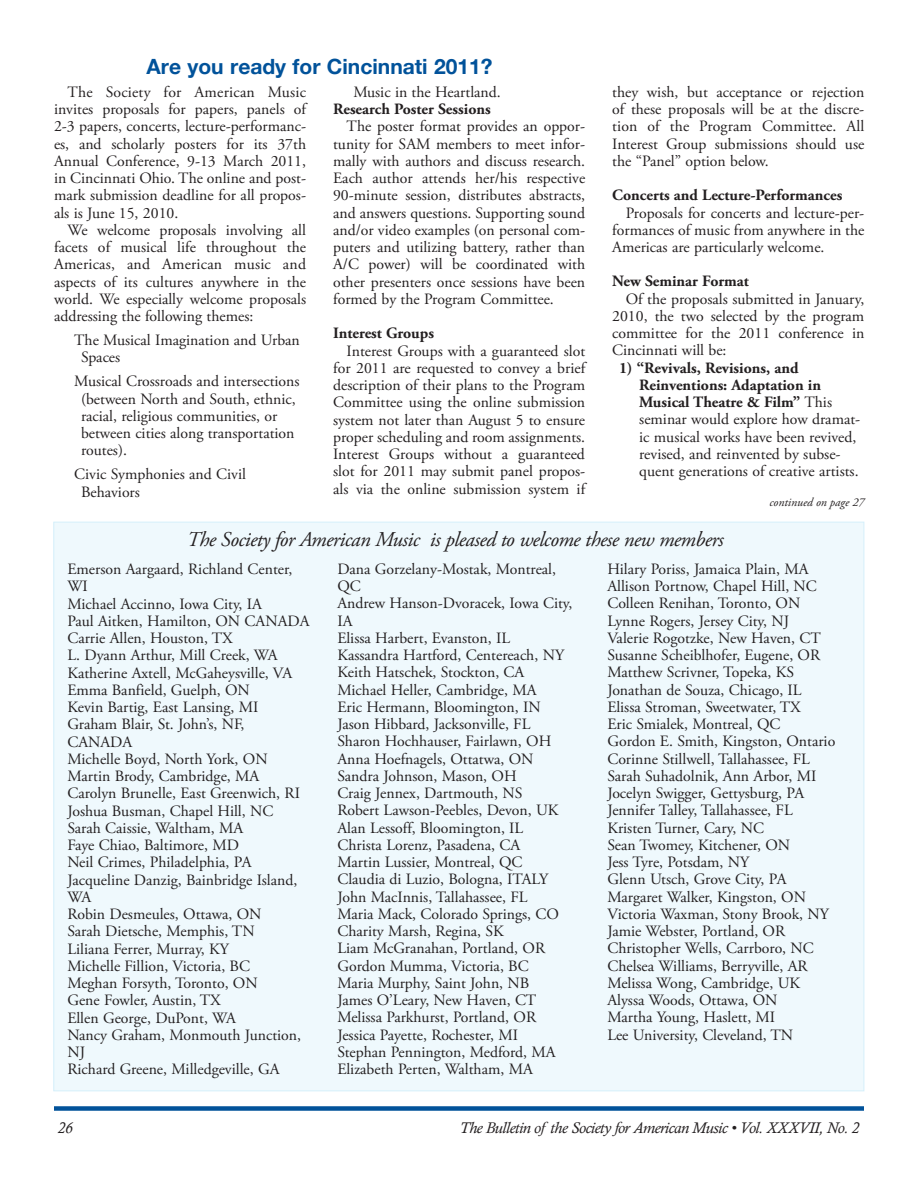
<style>
.page{position:relative;width:918px;height:1188px;background:#fff}
.page>*{position:absolute;margin:0;border:0;box-sizing:border-box;transform-origin:0 0}
.t1{font:italic 21px "Adobe Garamond Pro";letter-spacing:-.025em;color:#231f20}
.t2{font:700 21px "Helvetica Neue";color:#01529a}
.t3{font:15.75px/17.2px "Adobe Garamond Pro";color:#231f20}
.t4{font:700 15.75px "Adobe Garamond Pro";color:#231f20}
.t5{font:italic 15.75px "Calisto";letter-spacing:-.025em;color:#231f20}
.t6{font:italic 12px "Adobe Garamond Pro";color:#231f20}
.s1{font-weight:700}
</style>
<div class="page">
<div style="left:54px;top:1106px;width:810px;height:5px;background:#01529a"></div>
<div style="left:54px;top:522px;width:810px;height:569px;background:#eff9fd"></div>
<h1 class="t2" style="left:147px;top:54px;width:347px">Are you ready for Cincinnati 2011?</h1>
<p class="t3" style="left:54px;top:84px;width:254px;text-align:justify;text-indent:13px">The Society for American Music invites proposals for papers, panels of 2-3 papers, concerts, lecture-performanc&shy;es, and scholarly posters for its 37th Annual Conference, 9-13 March 2011, in Cincinnati Ohio. The online and post&shy;mark submission deadline for all propos&shy;als is June 15, 2010.</p>
<p class="t3" style="left:54px;top:222px;width:254px;text-align:justify;text-indent:13px">We welcome proposals involving all facets of musical life throughout the Americas, and American music and aspects of its cultures anywhere in the world. We especially welcome proposals addressing the following themes:</p>
<p class="t3" style="left:81px;top:332px;width:220px;text-indent:-7px">The Musical Imagination and Urban<br>Spaces</p>
<p class="t3" style="left:81px;top:373px;width:220px;text-indent:-7px">Musical Crossroads and intersections (between North and South, ethnic, racial, religious communities, or between cities along transportation routes).</p>
<p class="t3" style="left:81px;top:466px;width:166px;text-indent:-7px">Civic Symphonies and Civil<br>Behaviors</p>
<p class="t3" style="left:353px;top:84px;width:149px">Music in the Heartland.</p>
<p class="t4" style="left:333px;top:100px;width:159px">Research Poster Sessions</p>
<p class="t3" style="left:333px;top:118px;width:254px;text-align:justify;text-indent:13px">The poster format provides an oppor&shy;tunity for SAM members to meet infor&shy;mally with authors and discuss research.<br>Each author attends her/his respective 90-minute session, distributes abstracts, and answers questions. Supporting sound and/or video examples (on personal com&shy;puters and utilizing battery, rather than A/C power) will be coordinated with other presenters once sessions have been formed by the Program Committee.</p>
<p class="t4" style="left:333px;top:324px;width:102px">Interest Groups</p>
<p class="t3" style="left:333px;top:342px;width:254px;text-align:justify;text-indent:13px">Interest Groups with a guaranteed slot for 2011 are requested to convey a brief description of their plans to the Program Committee using the online submission system not later than August 5 to ensure proper scheduling and room assignments.<br>Interest Groups without a guaranteed slot for 2011 may submit panel propos&shy;als via the online submission system if</p>
<p class="t3" style="left:612px;top:84px;width:254px;text-align:justify">they wish, but acceptance or rejection of these proposals will be at the discre&shy;tion of the Program Committee. All Interest Group submissions should use the “Panel” option below.</p>
<p class="t4" style="left:612px;top:186px;width:232px">Concerts and Lecture-Performances</p>
<p class="t3" style="left:612px;top:204px;width:254px;text-align:justify;text-indent:13px">Proposals for concerts and lecture-per&shy;formances of music from anywhere in the Americas are particularly welcome.</p>
<p class="t4" style="left:612px;top:272px;width:138px">New Seminar Format</p>
<p class="t3" style="left:612px;top:291px;width:254px;text-align:justify;text-indent:13px">Of the proposals submitted in January, 2010, the two selected by the program committee for the 2011 conference in Cincinnati will be:</p>
<p class="t3" style="left:639px;top:360px;width:223px;text-indent:-20px"><span class="s1">1) “Revivals, Revisions, and Reinventions: Adaptation in Musical Theatre &amp; Film”</span> This seminar would explore how dramat&shy;ic musical works have been revived, revised, and reinvented by subse&shy;quent generations of creative artists.</p>
<p class="t6" style="left:770px;top:495px;width:96px">continued on page 27</p>
<h1 class="t1" style="left:187px;top:527px;width:538px">The Society for American Music is pleased to welcome these new members</h1>
<p class="t3" style="left:67px;top:561px;width:244px">Emerson Aargaard, Richland Center,<br>WI<br>Michael Accinno, Iowa City, IA<br>Paul Aitken, Hamilton, ON CANADA<br>Carrie Allen, Houston, TX<br>L. Dyann Arthur, Mill Creek, WA<br>Katherine Axtell, McGaheysville, VA<br>Emma Banfield, Guelph, ON<br>Kevin Bartig, East Lansing, MI<br>Graham Blair, St. John’s, NF,<br>CANADA<br>Michelle Boyd, North York, ON<br>Martin Brody, Cambridge, MA<br>Carolyn Brunelle, East Greenwich, RI<br>Joshua Busman, Chapel Hill, NC<br>Sarah Caissie, Waltham, MA<br>Faye Chiao, Baltimore, MD<br>Neil Crimes, Philadelphia, PA<br>Jacqueline Danzig, Bainbridge Island,<br>WA<br>Robin Desmeules, Ottawa, ON<br>Sarah Dietsche, Memphis, TN<br>Liliana Ferrer, Murray, KY<br>Michelle Fillion, Victoria, BC<br>Meghan Forsyth, Toronto, ON<br>Gene Fowler, Austin, TX<br>Ellen George, DuPont, WA<br>Nancy Graham, Monmouth Junction,<br>NJ<br>Richard Greene, Milledgeville, GA</p>
<p class="t3" style="left:337px;top:561px;width:237px">Dana Gorzelany-Mostak, Montreal,<br>QC<br>Andrew Hanson-Dvoracek, Iowa City,<br>IA<br>Elissa Harbert, Evanston, IL<br>Kassandra Hartford, Centereach, NY<br>Keith Hatschek, Stockton, CA<br>Michael Heller, Cambridge, MA<br>Eric Hermann, Bloomington, IN<br>Jason Hibbard, Jacksonville, FL<br>Sharon Hochhauser, Fairlawn, OH<br>Anna Hoefnagels, Ottatwa, ON<br>Sandra Johnson, Mason, OH<br>Craig Jennex, Dartmouth, NS<br>Robert Lawson-Peebles, Devon, UK<br>Alan Lessoff, Bloomington, IL<br>Christa Lorenz, Pasadena, CA<br>Martin Lussier, Montreal, QC<br>Claudia di Luzio, Bologna, ITALY<br>John MacInnis, Tallahassee, FL<br>Maria Mack, Colorado Springs, CO<br>Charity Marsh, Regina, SK<br>Liam McGranahan, Portland, OR<br>Gordon Mumma, Victoria, BC<br>Maria Murphy, Saint John, NB<br>James O’Leary, New Haven, CT<br>Melissa Parkhurst, Portland, OR<br>Jessica Payette, Rochester, MI<br>Stephan Pennington, Medford, MA<br>Elizabeth Perten, Waltham, MA</p>
<p class="t3" style="left:607px;top:561px;width:229px">Hilary Poriss, Jamaica Plain, MA<br>Allison Portnow, Chapel Hill, NC<br>Colleen Renihan, Toronto, ON<br>Lynne Rogers, Jersey City, NJ<br>Valerie Rogotzke, New Haven, CT<br>Susanne Scheiblhofer, Eugene, OR<br>Matthew Scrivner, Topeka, KS<br>Jonathan de Souza, Chicago, IL<br>Elissa Stroman, Sweetwater, TX<br>Eric Smialek, Montreal, QC<br>Gordon E. Smith, Kingston, Ontario<br>Corinne Stillwell, Tallahassee, FL<br>Sarah Suhadolnik, Ann Arbor, MI<br>Jocelyn Swigger, Gettysburg, PA<br>Jennifer Talley, Tallahassee, FL<br>Kristen Turner, Cary, NC<br>Sean Twomey, Kitchener, ON<br>Jess Tyre, Potsdam, NY<br>Glenn Utsch, Grove City, PA<br>Margaret Walker, Kingston, ON<br>Victoria Waxman, Stony Brook, NY<br>Jamie Webster, Portland, OR<br>Christopher Wells, Carrboro, NC<br>Chelsea Williams, Berryville, AR<br>Melissa Wong, Cambridge, UK<br>Alyssa Woods, Ottawa, ON<br>Martha Young, Haslett, MI<br>Lee University, Cleveland, TN</p>
<p class="t5" style="left:58px;top:1119px;width:16px">26</p>
<p class="t5" style="left:459px;top:1119px;width:401px">The Bulletin of the Society for American Music • Vol. XXXVII, No. 2</p>
</div>
